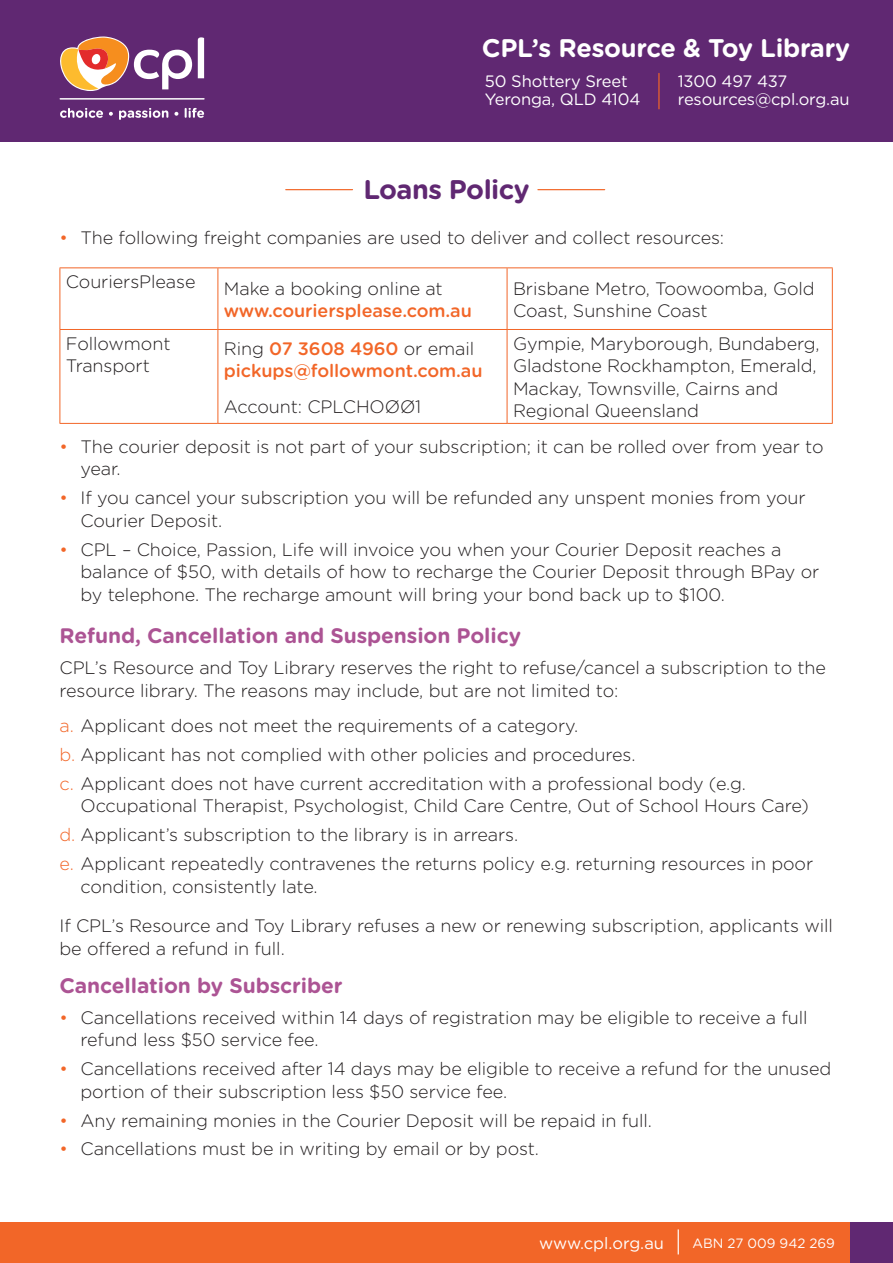
<style>
.page{position:relative;width:893px;height:1263px;background:#fff}
.page>*{position:absolute;margin:0;border:0;box-sizing:border-box;transform-origin:0 0}
.t1{font:700 27px "Gotham Rounded";letter-spacing:-.02em;color:#602872}
.t2{font:700 25.5px "Gotham Rounded";letter-spacing:-.01em;color:#fff}
.t3{font:700 21px "Gotham Rounded";letter-spacing:-.005em;color:#ac5494}
.Body{font:300 18px/22.5px "Gotham Rounded";letter-spacing:-.005em;color:#231f20}
.Body-2{font:500 18px/22.5px "Gotham Rounded";letter-spacing:-.005em;color:#f26628}
.t4{font:16.5px/18px "Gotham Rounded";letter-spacing:-.01em;color:#fff}
.t5{font:13.5px "Gotham Rounded";color:#fff}
.s1{color:#f26628}
.s2{font-weight:300;color:#231f20}
</style>
<div class="page">
<div style="left:0;top:0;width:893px;height:141px;background:#602872"></div>
<div style="left:0;top:1222px;width:850px;height:41px;background:#f26628"></div>
<div style="left:850px;top:1222px;width:43px;height:41px;background:#602872"></div>
<svg style="left:60px;top:108px;width:43px;height:10px"></svg>
<svg style="left:109px;top:112px;width:4px;height:4px"></svg>
<svg style="left:119px;top:108px;width:49px;height:12px"></svg>
<svg style="left:174px;top:112px;width:4px;height:4px"></svg>
<svg style="left:185px;top:108px;width:19px;height:10px"></svg>
<svg style="left:60px;top:37px;width:132px;height:54px"></svg>
<svg style="left:198px;top:37px;width:6px;height:41px"></svg>
<hr style="left:60px;top:98px;width:145px;height:1px;background:#fff">
<hr style="left:658px;top:73px;width:2px;height:36px;background:#f26628">
<svg style="left:678px;top:1229px;width:1px;height:25px"></svg>
<hr style="left:60px;top:267px;width:158px;height:1px;background:#f26628">
<hr style="left:60px;top:268px;width:1px;height:61px;background:#f26628">
<hr style="left:218px;top:267px;width:289px;height:1px;background:#f26628">
<hr style="left:218px;top:268px;width:1px;height:61px;background:#f26628">
<hr style="left:507px;top:267px;width:326px;height:1px;background:#f26628">
<hr style="left:507px;top:268px;width:1px;height:61px;background:#f26628">
<hr style="left:832px;top:268px;width:1px;height:61px;background:#f26628">
<hr style="left:60px;top:329px;width:158px;height:1px;background:#f26628">
<hr style="left:60px;top:330px;width:1px;height:93px;background:#f26628">
<hr style="left:218px;top:329px;width:289px;height:1px;background:#f26628">
<hr style="left:218px;top:330px;width:1px;height:93px;background:#f26628">
<hr style="left:507px;top:329px;width:326px;height:1px;background:#f26628">
<hr style="left:507px;top:330px;width:1px;height:93px;background:#f26628">
<hr style="left:832px;top:330px;width:1px;height:93px;background:#f26628">
<hr style="left:60px;top:423px;width:158px;height:1px;background:#f26628">
<hr style="left:218px;top:423px;width:289px;height:1px;background:#f26628">
<hr style="left:507px;top:423px;width:326px;height:1px;background:#f26628">
<hr style="left:538px;top:189px;width:67px;height:1px;background:#f26628">
<hr style="left:286px;top:189px;width:66px;height:1px;background:#f26628">
<h2 class="t2" style="left:482px;top:29px;width:370px">CPL’s Resource &amp; Toy Library</h2>
<p class="t4" style="left:485px;top:71px;width:157px">50 Shottery Sreet<br>Yeronga, QLD 4104</p>
<p class="t4" style="left:678px;top:71px;width:173px">1300 497 437 resources@cpl.org.au</p>
<h1 class="t1" style="left:363px;top:169px;width:168px">Loans Policy</h1>
<p class="Body" style="left:60px;top:226px;width:666px"><span class="s1">•</span> The following freight companies are used to deliver and collect resources:</p>
<p class="Body" style="left:66px;top:270px;width:131px">CouriersPlease</p>
<p class="Body-2" style="left:224px;top:276px;width:250px"><span class="s2">Make a booking online at </span>www.couriersplease.com.au</p>
<p class="Body" style="left:513px;top:276px;width:303px">Brisbane Metro, Toowoomba, Gold<br>Coast, Sunshine Coast</p>
<p class="Body" style="left:66px;top:331px;width:106px">Followmont<br>Transport</p>
<p class="Body-2" style="left:224px;top:336px;width:260px"><span class="s2">Ring</span> 07 3608 4960 <span class="s2">or email </span>pickups@followmont.com.au</p>
<p class="Body" style="left:224px;top:394px;width:199px">Account: CPLCHOØØ1</p>
<p class="Body" style="left:513px;top:331px;width:308px">Gympie, Maryborough, Bundaberg,<br>Gladstone Rockhampton, Emerald,<br>Mackay, Townsville, Cairns and<br>Regional Queensland</p>
<p class="Body" style="left:81px;top:434px;width:745px;text-indent:-21px"><span class="s1">•</span> The courier deposit is not part of your subscription; it can be rolled over from year to year.</p>
<p class="Body" style="left:81px;top:486px;width:727px;text-indent:-21px"><span class="s1">•</span> If you cancel your subscription you will be refunded any unspent monies from your<br>Courier Deposit.</p>
<p class="Body" style="left:81px;top:537px;width:740px;text-indent:-21px"><span class="s1">•</span> CPL – Choice, Passion, Life will invoice you when your Courier Deposit reaches a balance of $50, with details of how to recharge the Courier Deposit through BPay or by telephone. The recharge amount will bring your bond back up to $100.</p>
<h2 class="t3" style="left:60px;top:620px;width:463px">Refund, Cancellation and Suspension Policy</h2>
<p class="Body" style="left:60px;top:656px;width:768px">CPL’s Resource and Toy Library reserves the right to refuse/cancel a subscription to the resource library. The reasons may include, but are not limited to:</p>
<p class="Body" style="left:60px;top:713px;width:520px"><span class="s1">a.</span> Applicant does not meet the requirements of a category.</p>
<p class="Body" style="left:60px;top:742px;width:577px"><span class="s1">b.</span> Applicant has not complied with other policies and procedures.</p>
<p class="Body" style="left:81px;top:771px;width:730px;text-indent:-21px"><span class="s1">c.</span> Applicant does not have current accreditation with a professional body (e.g.<br>Occupational Therapist, Psychologist, Child Care Centre, Out of School Hours Care)</p>
<p class="Body" style="left:60px;top:823px;width:460px"><span class="s1">d.</span> Applicant’s subscription to the library is in arrears.</p>
<p class="Body" style="left:81px;top:851px;width:734px;text-indent:-21px"><span class="s1">e.</span> Applicant repeatedly contravenes the returns policy e.g. returning resources in poor condition, consistently late.</p>
<p class="Body" style="left:60px;top:913px;width:775px">If CPL’s Resource and Toy Library refuses a new or renewing subscription, applicants will be offered a refund in full.</p>
<h2 class="t3" style="left:60px;top:970px;width:285px">Cancellation by Subscriber</h2>
<p class="Body" style="left:81px;top:1005px;width:728px;text-indent:-21px"><span class="s1">•</span> Cancellations received within 14 days of registration may be eligible to receive a full refund less $50 service fee.</p>
<p class="Body" style="left:81px;top:1057px;width:752px;text-indent:-21px"><span class="s1">•</span> Cancellations received after 14 days may be eligible to receive a refund for the unused portion of their subscription less $50 service fee.</p>
<p class="Body" style="left:60px;top:1108px;width:594px"><span class="s1">•</span> Any remaining monies in the Courier Deposit will be repaid in full.</p>
<p class="Body" style="left:60px;top:1137px;width:481px"><span class="s1">•</span> Cancellations must be in writing by email or by post.</p>
<p class="t4" style="left:539px;top:1234px;width:126px">www.cpl.org.au</p>
<p class="t5" style="left:692px;top:1234px;width:144px">ABN 27 009 942 269</p>
</div>
